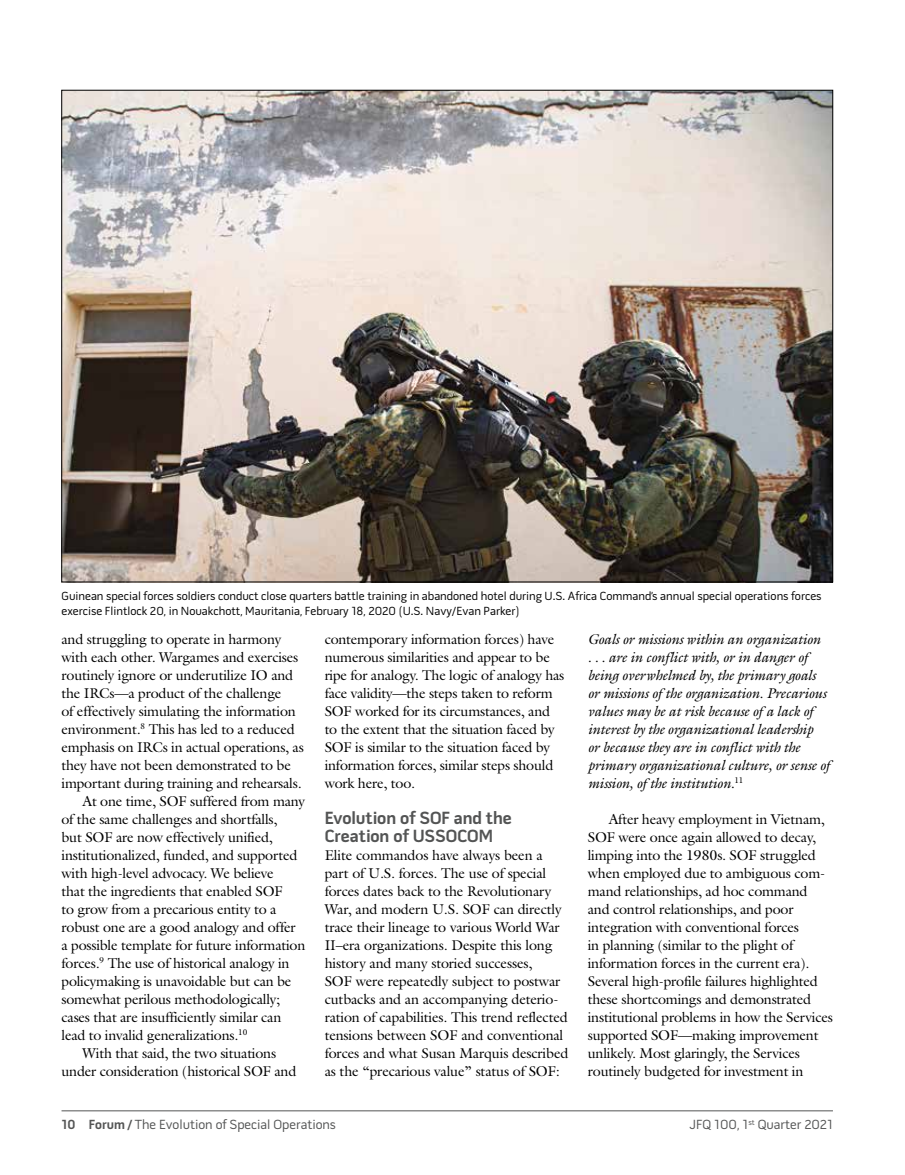
<style>
.page{position:relative;width:905px;height:1175px;background:#fff}
.page>*{position:absolute;margin:0;border:0;box-sizing:border-box;transform-origin:0 0}
.t1{font:700 18px/18px "Pill Gothic 600 mg";letter-spacing:-.005em;color:#535454}
.t2{font:14.25px/18px "Galliard Std";letter-spacing:-.015em;color:#000}
.t3{font:italic 14.25px/18px "Galliard Std";letter-spacing:-.015em;color:#000}
.t4{font:13.5px "Pill Gothic 600 mg";color:#535454}
.t5{font:12px/15px "Pill Gothic 600 mg";color:#000}
.s1{font-weight:700}
</style>
<div class="page">
<hr style="left:62px;top:1110px;width:770px;height:1px;background:#535454">
<img style="left:64px;top:92px;width:766px;height:488px">
<p class="t5" style="left:62px;top:589px;width:761px">Guinean special forces soldiers conduct close quarters battle training in abandoned hotel during U.S. Africa Command’s annual special operations forces exercise Flintlock 20, in Nouakchott, Mauritania, February 18, 2020 (U.S. Navy/Evan Parker)</p>
<p class="t2" style="left:62px;top:629px;width:221px">and struggling to operate in harmony</p>
<p class="t2" style="left:62px;top:647px;width:238px">with each other. Wargames and exercises</p>
<p class="t2" style="left:62px;top:665px;width:233px">routinely ignore or underutilize IO and</p>
<p class="t2" style="left:62px;top:683px;width:221px">the IRCs—a product of the challenge</p>
<p class="t2" style="left:62px;top:701px;width:236px">of effectively simulating the information</p>
<p class="t2" style="left:62px;top:719px;width:235px">environment.<sup>8</sup> This has led to a reduced</p>
<p class="t2" style="left:62px;top:737px;width:244px">emphasis on IRCs in actual operations, as</p>
<p class="t2" style="left:62px;top:755px;width:231px">they have not been demonstrated to be</p>
<p class="t2" style="left:62px;top:773px;width:242px">important during training and rehearsals.</p>
<p class="t2" style="left:83px;top:791px;width:224px">At one time, SOF suffered from many</p>
<p class="t2" style="left:62px;top:809px;width:217px">of the same challenges and shortfalls,</p>
<p class="t2" style="left:62px;top:827px;width:213px">but SOF are now effectively unified,</p>
<p class="t2" style="left:62px;top:845px;width:237px">institutionalized, funded, and supported</p>
<p class="t2" style="left:62px;top:863px;width:214px">with high-level advocacy. We believe</p>
<p class="t2" style="left:62px;top:881px;width:223px">that the ingredients that enabled SOF</p>
<p class="t2" style="left:62px;top:899px;width:216px">to grow from a precarious entity to a</p>
<p class="t2" style="left:62px;top:917px;width:236px">robust one are a good analogy and offer</p>
<p class="t2" style="left:62px;top:935px;width:245px">a possible template for future information</p>
<p class="t2" style="left:62px;top:953px;width:229px">forces.<sup>9</sup> The use of historical analogy in</p>
<p class="t2" style="left:62px;top:971px;width:231px">policymaking is unavoidable but can be</p>
<p class="t2" style="left:62px;top:989px;width:220px">somewhat perilous methodologically;</p>
<p class="t2" style="left:62px;top:1007px;width:221px">cases that are insufficiently similar can</p>
<p class="t2" style="left:62px;top:1025px;width:187px">lead to invalid generalizations.<sup>10</sup></p>
<p class="t2" style="left:82px;top:1043px;width:195px">With that said, the two situations</p>
<p class="t2" style="left:61px;top:1061px;width:236px">under consideration (historical SOF and</p>
<p class="t2" style="left:324px;top:629px;width:241px">contemporary information forces) have numerous similarities and appear to be ripe for analogy. The logic of analogy has face validity—the steps taken to reform SOF worked for its circumstances, and to the extent that the situation faced by SOF is similar to the situation faced by information forces, similar steps should work here, too.</p>
<p class="t1" style="left:324px;top:810px;width:189px">Evolution of SOF and the<br>Creation of USSOCOM</p>
<p class="t2" style="left:324px;top:845px;width:245px">Elite commandos have always been a part of U.S. forces. The use of special forces dates back to the Revolutionary War, and modern U.S. SOF can directly trace their lineage to various World War II–era organizations. Despite this long history and many storied successes,<br>SOF were repeatedly subject to postwar cutbacks and an accompanying deterio&shy;ration of capabilities. This trend reflected tensions between SOF and conventional forces and what Susan Marquis described as the “precarious value” status of SOF:</p>
<p class="t3" style="left:587px;top:629px;width:244px">Goals or missions within an organization<br>. . . are in conflict with, or in danger of being overwhelmed by, the primary goals or missions of the organization. Precarious values may be at risk because of a lack of interest by the organizational leadership<br>or because they are in conflict with the primary organizational culture, or sense of mission, of the institution.<sup>11</sup></p>
<p class="t2" style="left:587px;top:809px;width:247px;text-indent:21px">After heavy employment in Vietnam, SOF were once again allowed to decay, limping into the 1980s. SOF struggled when employed due to ambiguous com&shy;mand relationships, ad hoc command<br>and control relationships, and poor integration with conventional forces<br>in planning (similar to the plight of information forces in the current era).<br>Several high-profile failures highlighted these shortcomings and demonstrated institutional problems in how the Services supported SOF—making improvement unlikely. Most glaringly, the Services routinely budgeted for investment in</p>
<p class="t4" style="left:62px;top:1119px;width:276px"><span class="s1">10 Forum /</span> The Evolution of Special Operations</p>
<p class="t4" style="left:689px;top:1119px;width:145px">JFQ 100, 1<sup>st</sup> Quarter 2021</p>
</div>
